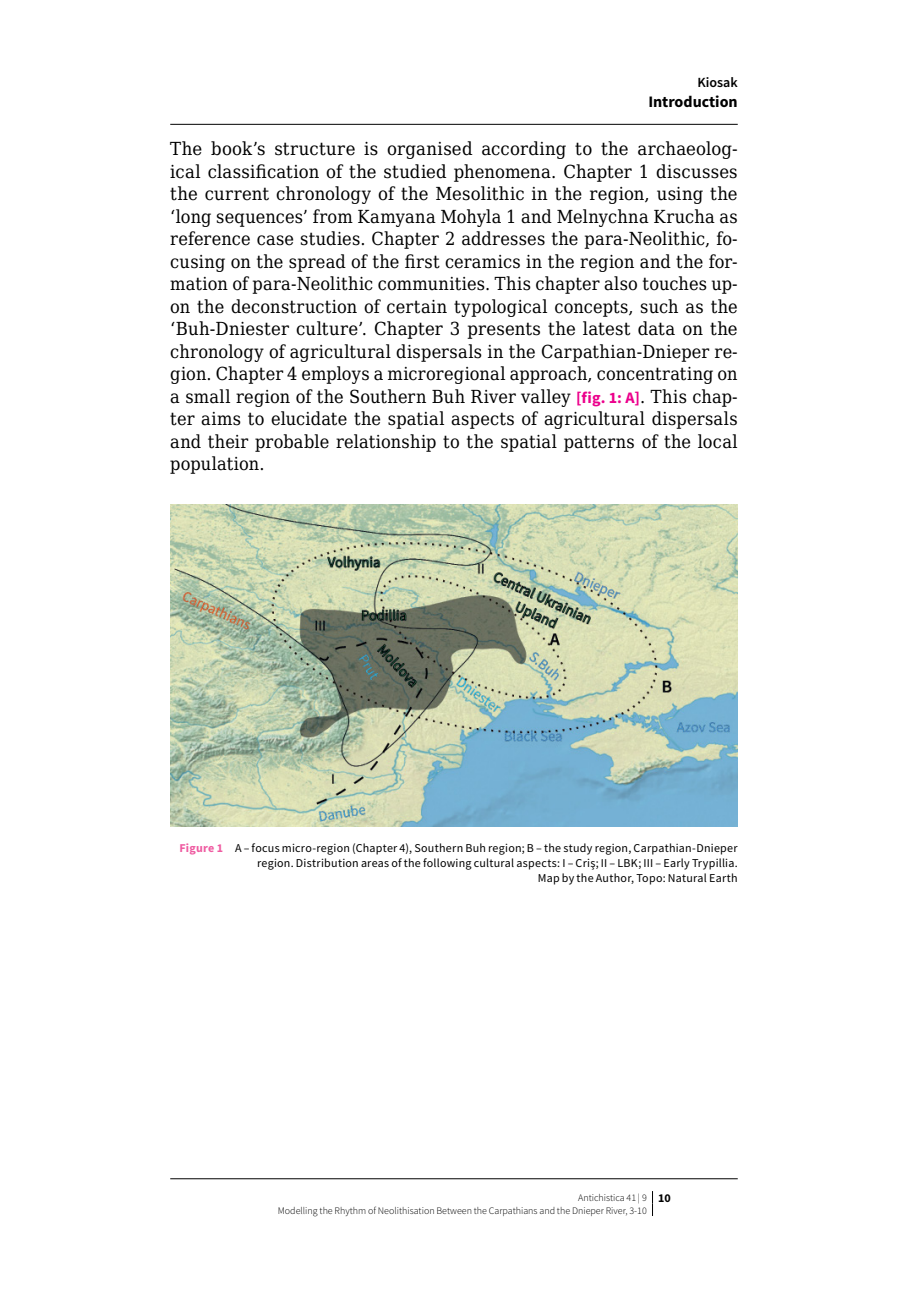
<style>
.page{position:relative;width:908px;height:1304px;background:#fff}
.page>*{position:absolute;margin:0;border:0;box-sizing:border-box;transform-origin:0 0}
.t1{font:18px/22.6px "DejaVu Serif Condensed";letter-spacing:.01em;color:#000;text-align:justify}
.t2{font:700 16px "Source Sans Pro";color:#000}
.t3{font:600 14px "Source Sans Pro";color:#000}
.t4{font:12px/15px "Source Sans Pro";letter-spacing:.02em;color:#000;text-align:right}
.t5{font:300 10px/12.4px "Source Sans Pro";color:#000}
.s1{font-family:"Source Sans Pro";font-weight:700;font-size:16px;color:#ec008c}
.s2{font-weight:700;color:#ef5ba1}
.s3{font-weight:700;font-size:12px}
</style>
<div class="page">
<svg style="left:652px;top:1191px;width:1px;height:25px"></svg>
<img style="left:170px;top:505px;width:567px;height:322px">
<hr style="left:170px;top:124px;width:567px;height:1px;background:#000">
<hr style="left:170px;top:1178px;width:567px;height:1px;background:#000">
<p class="t3" style="left:697px;top:74px;width:42px">Kiosak</p>
<p class="t2" style="left:648px;top:91px;width:91px">Introduction</p>
<p class="t1" style="left:170px;top:137px;width:568px">The book’s structure is organised according to the archaeolog&shy;ical classification of the studied phenomena. Chapter 1 discusses the current chronology of the Mesolithic in the region, using the ‘long sequences’ from Kamyana Mohyla 1 and Melnychna Krucha as reference case studies. Chapter 2 addresses the para-Neolithic, fo&shy;cusing on the spread of the first ceramics in the region and the for&shy;mation of para-Neolithic communities. This chapter also touches up&shy;on the deconstruction of certain typological concepts, such as the ‘Buh-Dniester culture’. Chapter 3 presents the latest data on the chronology of agricultural dispersals in the Carpathian-Dnieper re&shy;gion. Chapter 4 employs a microregional approach, concentrating on a small region of the Southern Buh River valley <span class="s1">[fig. 1: A]</span>. This chap&shy;ter aims to elucidate the spatial aspects of agricultural dispersals and their probable relationship to the spatial patterns of the local population.</p>
<p class="t4" style="left:179px;top:840px;width:559px"><span class="s2">Figure 1</span> A – focus micro-region (Chapter 4), Southern Buh region; B – the study region, Carpathian-Dnieper region. Distribution areas of the following cultural aspects: I – Criş; II – LBK; III – Early Trypillia.<br>Map by the Author, Topo: Natural Earth</p>
<p class="t5" style="left:278px;top:1191px;width:394px;text-indent:300px">Antichistica 41 | 9 <span class="s3">10<br></span>Modelling the Rhythm of Neolithisation Between the Carpathians and the Dnieper River, 3-10</p>
</div>
